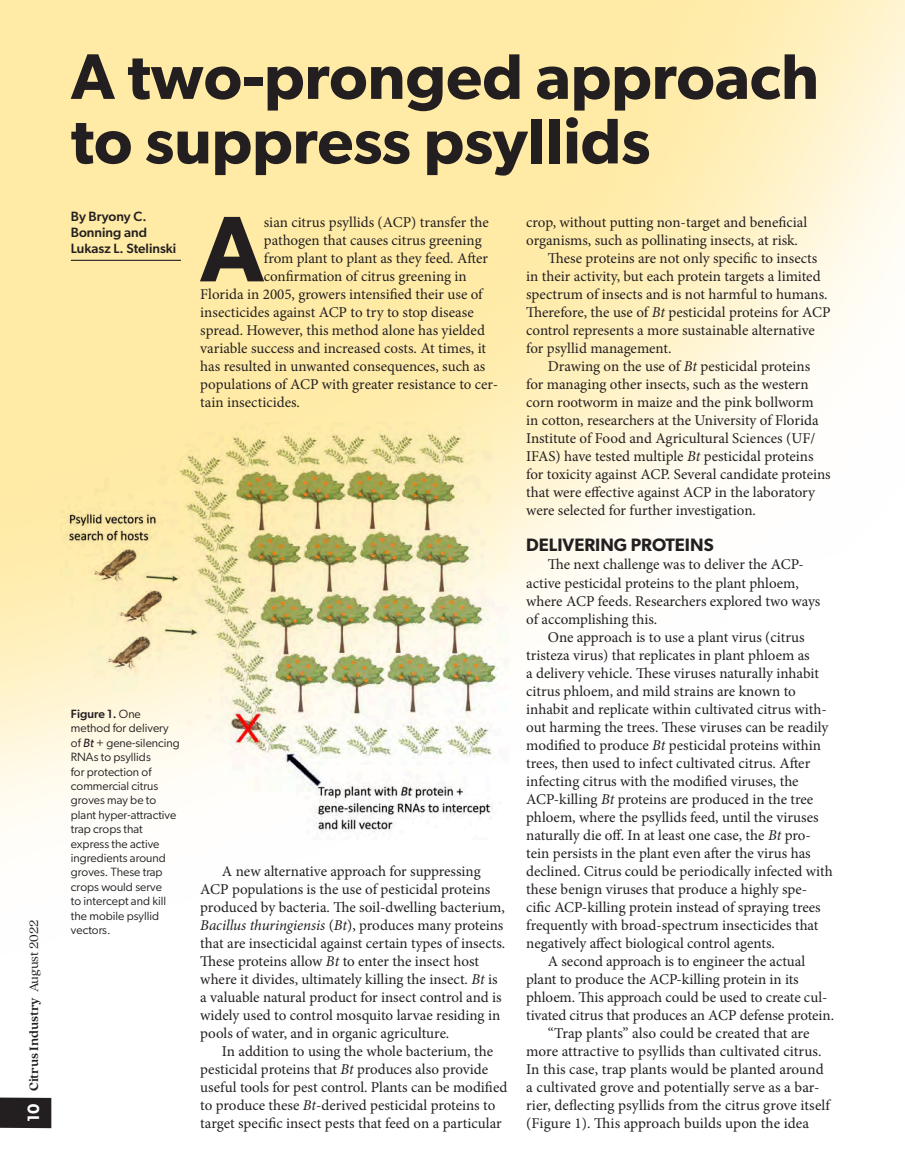
<style>
.page{position:relative;width:905px;height:1175px;background:#fff}
.page>*{position:absolute;margin:0;border:0;box-sizing:border-box;transform-origin:0 0}
.Drop_Cap{font:600 93.3px "Gibson";color:#231f20}
.FEA_Headline{font:600 64.5px/64.5px "Gibson";color:#231f20}
.FEA_Subhead{font:600 18px "Gibson";color:#231f20}
.t1{font:600 16.5px "Gibson";color:#fff}
.FEA_Body_Copy{font:15px/18px "Minion Pro";color:#231f20}
.Drop_Cap-2{font:15px "Minion Pro";color:#231f20}
.FEA_Bylines_rule{font:500 13.5px/16.2px "Gibson";color:#231f20}
.t2{font:700 13.5px "Quincy CF";color:#231f20}
.Caption__gibson_8_pt{font:12px/14.4px "Gibson";color:#231f20}
.s1{font-weight:400}
.s2{font-weight:500}
.s3{font-style:italic}
</style>
<div class="page">
<div style="left:0;top:1097px;width:51px;height:31px;background:#231f20"></div>
<hr style="left:71px;top:260px;width:110px;height:1px;background:#231f20">
<img style="left:60px;top:423px;width:448px;height:416px">
<p class="t2" style="left:26px;top:1091px;width:173px;rotate:-90deg">Citrus Industry <span class="s1">August 2022</span></p>
<p class="t1" style="left:24px;top:1122px;width:20px;rotate:-90deg">10</p>
<p class="FEA_Headline" style="left:71px;top:43px;width:749px">A two-pronged approach to suppress psyllids</p>
<p class="FEA_Bylines_rule" style="left:71px;top:207px;width:107px">By Bryony C.<br>Bonning and<br>Lukasz L. Stelinski</p>
<p class="Caption__gibson_8_pt" style="left:71px;top:706px;width:110px"><span class="s2">Figure 1.</span> One method for delivery of <span class="s3">Bt</span> + gene-silencing<br>RNAs to psyllids<br>for protection of commercial citrus groves may be to plant hyper-attractive trap crops that express the active ingredients around groves. These trap crops would serve<br>to intercept and kill the mobile psyllid vectors.</p>
<p class="Drop_Cap" style="left:200px;top:193px;width:65px">A</p>
<p class="Drop_Cap-2" style="left:264px;top:212px;width:226px">sian citrus psyllids (ACP) transfer the</p>
<p class="Drop_Cap-2" style="left:264px;top:230px;width:219px">pathogen that causes citrus greening</p>
<p class="Drop_Cap-2" style="left:264px;top:248px;width:226px">from plant to plant as they feed. After</p>
<p class="Drop_Cap-2" style="left:264px;top:266px;width:204px">confirmation of citrus greening in</p>
<p class="Drop_Cap-2" style="left:200px;top:284px;width:284px">Florida in 2005, growers intensified their use of</p>
<p class="Drop_Cap-2" style="left:200px;top:302px;width:275px">insecticides against ACP to try to stop disease</p>
<p class="Drop_Cap-2" style="left:200px;top:320px;width:286px">spread. However, this method alone has yielded</p>
<p class="Drop_Cap-2" style="left:200px;top:338px;width:287px">variable success and increased costs. At times, it</p>
<p class="Drop_Cap-2" style="left:200px;top:356px;width:286px">has resulted in unwanted consequences, such as</p>
<p class="Drop_Cap-2" style="left:200px;top:374px;width:299px">populations of ACP with greater resistance to cer-</p>
<p class="Drop_Cap-2" style="left:200px;top:392px;width:101px">tain insecticides.</p>
<p class="FEA_Body_Copy" style="left:200px;top:862px;width:306px;text-indent:22px">A new alternative approach for suppressing ACP populations is the use of pesticidal proteins produced by bacteria. The soil-dwelling bacterium, <span class="s3">Bacillus thuringiensis</span> (<span class="s3">Bt</span>), produces many proteins that are insecticidal against certain types of insects.<br>These proteins allow <span class="s3">Bt</span> to enter the insect host where it divides, ultimately killing the insect. <span class="s3">Bt</span> is a valuable natural product for insect control and is widely used to control mosquito larvae residing in pools of water, and in organic agriculture.</p>
<p class="FEA_Body_Copy" style="left:200px;top:1042px;width:308px;text-indent:22px">In addition to using the whole bacterium, the pesticidal proteins that <span class="s3">Bt</span> produces also provide useful tools for pest control. Plants can be modified to produce these <span class="s3">Bt</span>-derived pesticidal proteins to target specific insect pests that feed on a particular</p>
<p class="FEA_Body_Copy" style="left:526px;top:214px;width:282px">crop, without putting non-target and beneficial organisms, such as pollinating insects, at risk.</p>
<p class="FEA_Body_Copy" style="left:526px;top:250px;width:306px;text-indent:22px">These proteins are not only specific to insects in their activity, but each protein targets a limited spectrum of insects and is not harmful to humans.<br>Therefore, the use of <span class="s3">Bt</span> pesticidal proteins for ACP control represents a more sustainable alternative for psyllid management.</p>
<p class="FEA_Body_Copy" style="left:526px;top:358px;width:306px;text-indent:22px">Drawing on the use of <span class="s3">Bt</span> pesticidal proteins for managing other insects, such as the western corn rootworm in maize and the pink bollworm<br>in cotton, researchers at the University of Florida Institute of Food and Agricultural Sciences (UF/ IFAS) have tested multiple <span class="s3">Bt</span> pesticidal proteins for toxicity against ACP. Several candidate proteins that were effective against ACP in the laboratory were selected for further investigation.</p>
<p class="FEA_Subhead" style="left:526px;top:534px;width:189px">DELIVERING PROTEINS</p>
<p class="FEA_Body_Copy" style="left:526px;top:556px;width:296px;text-indent:22px">The next challenge was to deliver the ACP&shy;active pesticidal proteins to the plant phloem, where ACP feeds. Researchers explored two ways of accomplishing this.</p>
<p class="FEA_Body_Copy" style="left:526px;top:628px;width:308px;text-indent:22px">One approach is to use a plant virus (citrus tristeza virus) that replicates in plant phloem as<br>a delivery vehicle. These viruses naturally inhabit citrus phloem, and mild strains are known to inhabit and replicate within cultivated citrus with&shy;out harming the trees. These viruses can be readily modified to produce <span class="s3">Bt</span> pesticidal proteins within trees, then used to infect cultivated citrus. After infecting citrus with the modified viruses, the ACP-killing <span class="s3">Bt</span> proteins are produced in the tree phloem, where the psyllids feed, until the viruses naturally die off. In at least one case, the <span class="s3">Bt</span> pro&shy;tein persists in the plant even after the virus has declined. Citrus could be periodically infected with these benign viruses that produce a highly spe&shy;cific ACP-killing protein instead of spraying trees frequently with broad-spectrum insecticides that negatively affect biological control agents.</p>
<p class="FEA_Body_Copy" style="left:526px;top:952px;width:309px;text-indent:22px">A second approach is to engineer the actual plant to produce the ACP-killing protein in its phloem. This approach could be used to create cul&shy;tivated citrus that produces an ACP defense protein.</p>
<p class="FEA_Body_Copy" style="left:526px;top:1024px;width:305px;text-indent:22px">“Trap plants” also could be created that are more attractive to psyllids than cultivated citrus.<br>In this case, trap plants would be planted around a cultivated grove and potentially serve as a bar&shy;rier, deflecting psyllids from the citrus grove itself (Figure 1). This approach builds upon the idea</p>
</div>
